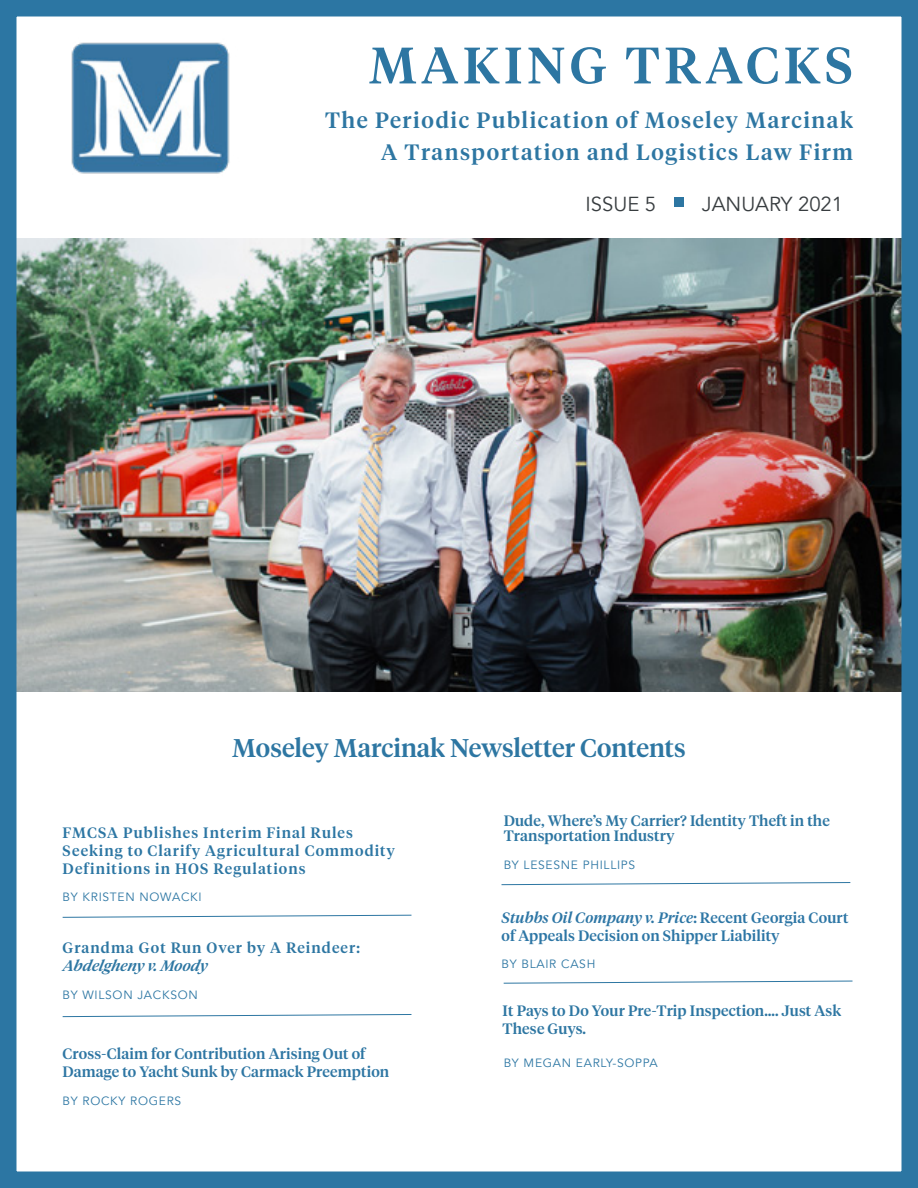
<style>
.page{position:relative;width:918px;height:1188px;background:#fff}
.page>*{position:absolute;margin:0;border:0;box-sizing:border-box;transform-origin:0 0}
.t1{font:500 51px "Tiempos Headline";letter-spacing:.09em;color:#2d76a2}
.t2{font:500 25.5px "Tiempos Headline";color:#2d76a2}
.t3{font:500 22.2px/31.5px "Tiempos Headline";letter-spacing:.07em;color:#2d76a2;text-align:right}
.t4{font:20.25px "Avenir";color:#383d40}
.t5{font:500 15px/18px "Tiempos Headline";letter-spacing:.01em;color:#2d76a2}
.t6{font:500 15px/18px "Tiempos Headline";letter-spacing:.07em;color:#2c76a3}
.t7{font:500 15px/18px "Tiempos Headline";letter-spacing:.01em;color:#2d76a5}
.t8{font:500 15px/18px "Tiempos Headline";letter-spacing:.01em;color:#2e76a3}
.t9{font:500 15px "Tiempos Headline";letter-spacing:.07em;color:#2d76a2}
.t10{font:italic 500 15px "Tiempos Headline";color:#2d76a2}
.t11{font:12px "Avenir";letter-spacing:.06em;color:#2c76a3}
.s1{font-style:italic}
</style>
<div class="page">
<img style="left:17px;top:239px;width:884px;height:453px">
<img style="left:71px;top:42px;width:159px;height:132px">
<div style="left:674px;top:198px;width:10px;height:9px;background:#2d76a2"></div>
<svg style="left:62px;top:915px;width:350px;height:3px"></svg>
<svg style="left:62px;top:1014px;width:350px;height:3px"></svg>
<svg style="left:503px;top:981px;width:350px;height:3px"></svg>
<div style="left:0;top:0;width:918px;height:1188px;border:16px solid #2c76a3"></div>
<svg style="left:501px;top:882px;width:350px;height:3px"></svg>
<h1 class="t1" style="left:369px;top:30px;width:486px">MAKING TRACKS</h1>
<h3 class="t3" style="left:325px;top:103px;width:529px">The Periodic Publication of Moseley Marcinak<br>A Transportation and Logistics Law Firm</h3>
<h3 class="t4" style="left:586px;top:192px;width:72px">ISSUE 5</h3>
<h3 class="t4" style="left:702px;top:192px;width:143px">JANUARY 2021</h3>
<h2 class="t2" style="left:232px;top:731px;width:455px">Moseley Marcinak Newsletter Contents</h2>
<p class="t6" style="left:63px;top:823px;width:334px">FMCSA Publishes Interim Final Rules<br>Seeking to Clarify Agricultural Commodity<br>Definitions in HOS Regulations</p>
<p class="t11" style="left:63px;top:890px;width:141px">BY KRISTEN NOWACKI</p>
<p class="t9" style="left:63px;top:938px;width:299px">Grandma Got Run Over by A Reindeer:</p>
<p class="t10" style="left:63px;top:956px;width:146px">A bdelgheny v.Moody</p>
<p class="t11" style="left:63px;top:988px;width:137px">BY WILSON JACKSON</p>
<p class="t8" style="left:63px;top:1044px;width:328px">Cross-Claim for Contribution Arising Out of<br>Damage to Yacht Sunk by Carmack Preemption</p>
<p class="t11" style="left:63px;top:1093px;width:120px">BY ROCKY ROGERS</p>
<p class="t5" style="left:504px;top:812px;width:328px;line-height:15px">Dude, Where’s My Carrier? Identity Theft in the<br>Transportation Industry</p>
<p class="t11" style="left:504px;top:858px;width:133px">BY LESESNE PHILLIPS</p>
<p class="t7" style="left:502px;top:908px;width:348px"><span class="s1">Stubbs Oil Company v. Price</span>: Recent Georgia Court of Appeals Decision on Shipper Liability</p>
<p class="t11" style="left:502px;top:956px;width:95px">BY BLAIR CASH</p>
<p class="t5" style="left:503px;top:1001px;width:340px">It Pays to Do Your Pre-Trip Inspection…. Just Ask<br>These Guys.</p>
<p class="t11" style="left:504px;top:1056px;width:156px">BY MEGAN EARLY-SOPPA</p>
</div>
